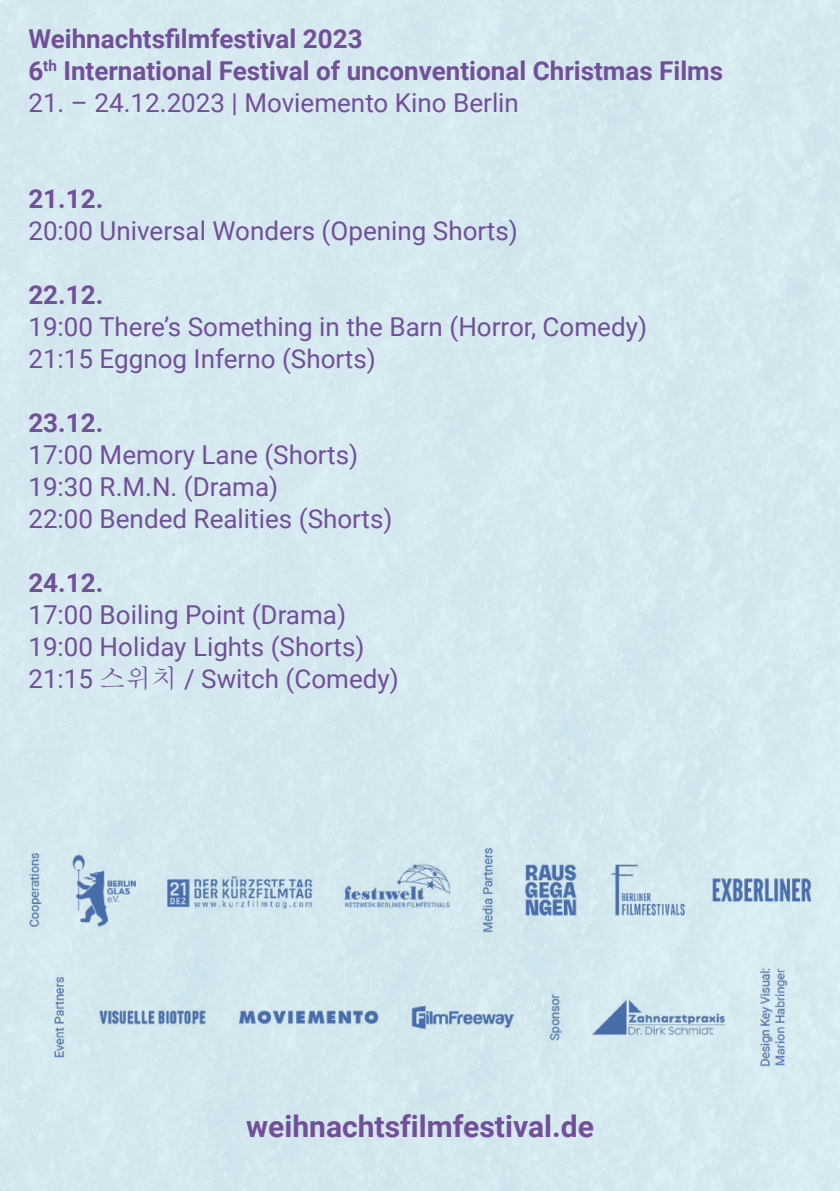
<style>
.page{position:relative;width:840px;height:1191px;background:#fff}
.page>*{position:absolute;margin:0;border:0;box-sizing:border-box;transform-origin:0 0}
.t1{font:700 30px "Roboto";color:#714f99}
.t2{font:26px "Roboto";color:#714f99}
.t3{font:700 26px "Roboto";color:#714f99}
.s1{font-family:"Adobe Myungjo Std";font-weight:500}
</style>
<div class="page">
<img style="left:28px;top:847px;width:783px;height:219px">
<p class="t3" style="left:28px;top:20px;width:335px">Weihnachtsfilmfestival 2023</p>
<p class="t3" style="left:28px;top:52px;width:696px">6<sup>th</sup> International Festival of unconventional Christmas Films</p>
<p class="t2" style="left:28px;top:84px;width:492px">21. – 24.12.2023 | Moviemento Kino Berlin</p>
<p class="t3" style="left:28px;top:180px;width:76px">21.12.</p>
<p class="t2" style="left:28px;top:212px;width:490px">20:00 Universal Wonders (Opening Shorts)</p>
<p class="t3" style="left:28px;top:276px;width:76px">22.12.</p>
<p class="t2" style="left:28px;top:308px;width:620px">19:00 There’s Something in the Barn (Horror, Comedy)</p>
<p class="t2" style="left:28px;top:340px;width:349px">21:15 Eggnog Inferno (Shorts)</p>
<p class="t3" style="left:28px;top:404px;width:76px">23.12.</p>
<p class="t2" style="left:28px;top:436px;width:331px">17:00 Memory Lane (Shorts)</p>
<p class="t2" style="left:28px;top:468px;width:251px">19:30 R.M.N. (Drama)</p>
<p class="t2" style="left:28px;top:500px;width:365px">22:00 Bended Realities (Shorts)</p>
<p class="t3" style="left:28px;top:564px;width:76px">24.12.</p>
<p class="t2" style="left:28px;top:596px;width:319px">17:00 Boiling Point (Drama)</p>
<p class="t2" style="left:28px;top:628px;width:337px">19:00 Holiday Lights (Shorts)</p>
<p class="t2" style="left:28px;top:660px;width:372px">21:15 <span class="s1">스위치</span> / Switch (Comedy)</p>
<p class="t1" style="left:246px;top:1105px;width:349px">weihnachtsfilmfestival.de</p>
</div>
